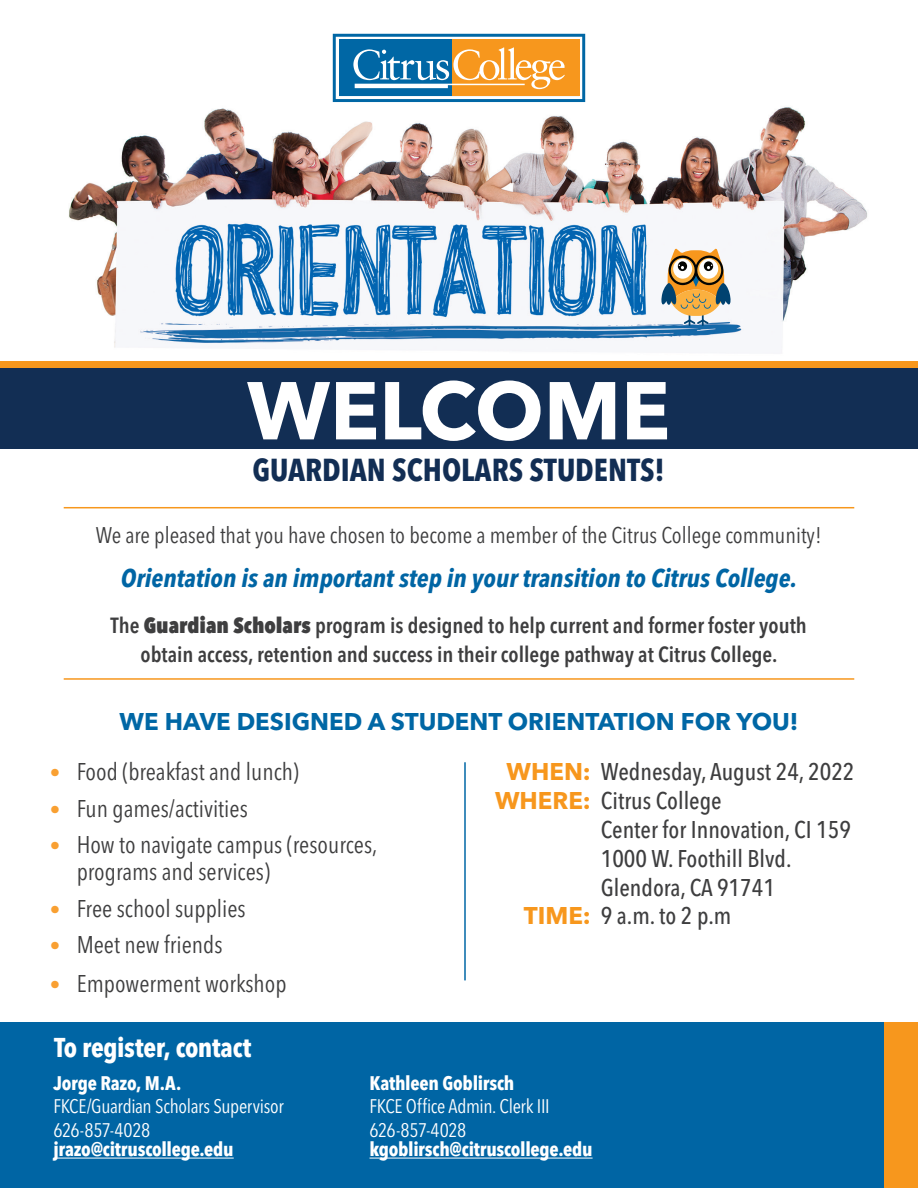
<style>
.page{position:relative;width:918px;height:1188px;background:#fff}
.page>*{position:absolute;margin:0;border:0;box-sizing:border-box;transform-origin:0 0}
.t1{font:700 81px "Avenir Next LT Pro";color:#fff}
.t2{font:700 condensed 31.5px "Avenir Next LT Pro";color:#122e54}
.t3{font:700 condensed 27px "Avenir Next LT Pro";letter-spacing:-.015em;color:#fff}
.t4{font:italic 700 condensed 25.5px "Avenir Next LT Pro";color:#0065a4}
.t5{font:condensed 24px/27px "Avenir Next LT Pro";color:#3e3e3f}
.t6{font:500 condensed 24px "Avenir Next LT Pro";color:#3e3e3f}
.t7{font:700 24px "Avenir Next LT Pro";color:#0067a5}
.t8{font:condensed 22.5px "Avenir Next LT Pro";color:#3e3e3f}
.t9{font:600 condensed 21.75px/28.5px "Avenir Next LT Pro";color:#3e3e3f;text-align:center}
.t10{font:700 condensed 19.5px "Avenir Next LT Pro";letter-spacing:-.015em;color:#fff}
.t11{font:condensed 19.5px "Avenir Next LT Pro";letter-spacing:-.015em;color:#fff}
.s1{font-weight:800}
.s2{font-weight:700;font-stretch:normal;color:#f7971d}
.s3{font-family:"Helvetica Neue LT Std";font-size:21px;color:#f9a032}
</style>
<div class="page">
<img style="left:69px;top:107px;width:799px;height:246px">
<div style="left:0;top:1023px;width:918px;height:165px;background:#0065a4"></div>
<div style="left:0;top:361px;width:918px;height:11px;background:#f7971d"></div>
<div style="left:0;top:368px;width:918px;height:81px;background:#122e54"></div>
<div style="left:884px;top:1023px;width:34px;height:165px;background:#f7971d"></div>
<svg style="left:332px;top:33px;width:254px;height:69px"></svg>
<svg style="left:333px;top:34px;width:252px;height:68px"></svg>
<hr style="left:53px;top:1158px;width:181px;height:1px;background:#fff">
<hr style="left:370px;top:1158px;width:223px;height:1px;background:#fff">
<svg style="left:661px;top:248px;width:70px;height:78px"></svg>
<hr style="left:464px;top:762px;width:2px;height:218px;background:#0067a5">
<hr style="left:64px;top:507px;width:790px;height:1px;background:#f7971d">
<hr style="left:64px;top:678px;width:790px;height:2px;background:#f7971d">
<p class="t1" style="left:247px;top:361px;width:425px">WELCOME</p>
<p class="t2" style="left:252px;top:451px;width:414px">GUARDIAN SCHOLARS STUDENTS!</p>
<p class="t8" style="left:96px;top:521px;width:728px">We are pleased that you have chosen to become a member of the Citrus College community!</p>
<p class="t4" style="left:121px;top:563px;width:678px">Orientation is an important step in your transition to Citrus College.</p>
<p class="t9" style="left:111px;top:612px;width:698px">The <span class="s1">Guardian Scholars</span> program is designed to help current and former foster youth obtain access, retention and success in their college pathway at Citrus College.</p>
<p class="t7" style="left:120px;top:707px;width:680px">WE HAVE DESIGNED A STUDENT ORIENTATION FOR YOU!</p>
<p class="t6" style="left:507px;top:758px;width:349px"><span class="s2">WHEN:</span> Wednesday, August 24, 2022</p>
<p class="t6" style="left:495px;top:786px;width:228px"><span class="s2">WHERE:</span> Citrus College</p>
<p class="t6" style="left:601px;top:815px;width:252px">Center for Innovation, CI 159</p>
<p class="t6" style="left:601px;top:844px;width:192px">1000 W. Foothill Blvd.</p>
<p class="t6" style="left:601px;top:873px;width:176px">Glendora, CA 91741</p>
<p class="t6" style="left:524px;top:902px;width:209px"><span class="s2">TIME:</span> 9 a.m. to 2 p.m</p>
<p class="t5" style="left:50px;top:759px;width:251px"><span class="s3">•</span> Food (breakfast and lunch)</p>
<p class="t5" style="left:50px;top:795px;width:200px"><span class="s3">•</span> Fun games/activities</p>
<p class="t5" style="left:77px;top:831px;width:302px;text-indent:-27px"><span class="s3">•</span> How to navigate campus (resources, programs and services)</p>
<p class="t5" style="left:50px;top:895px;width:198px"><span class="s3">•</span> Free school supplies</p>
<p class="t5" style="left:50px;top:931px;width:174px"><span class="s3">•</span> Meet new friends</p>
<p class="t5" style="left:50px;top:970px;width:238px"><span class="s3">•</span> Empowerment workshop</p>
<p class="t3" style="left:54px;top:1031px;width:199px">To register, contact</p>
<p class="t10" style="left:53px;top:1071px;width:129px">Jorge Razo, M.A.</p>
<p class="t11" style="left:53px;top:1095px;width:232px">FKCE/Guardian Scholars Supervisor</p>
<p class="t11" style="left:53px;top:1118px;width:98px">626-857-4028</p>
<p class="t10" style="left:53px;top:1137px;width:182px">jrazo@citruscollege.edu</p>
<p class="t10" style="left:370px;top:1071px;width:146px">Kathleen Goblirsch</p>
<p class="t11" style="left:370px;top:1095px;width:182px">FKCE Office Admin. Clerk III</p>
<p class="t11" style="left:370px;top:1118px;width:98px">626-857-4028</p>
<p class="t10" style="left:370px;top:1137px;width:225px">kgoblirsch@citruscollege.edu</p>
</div>
